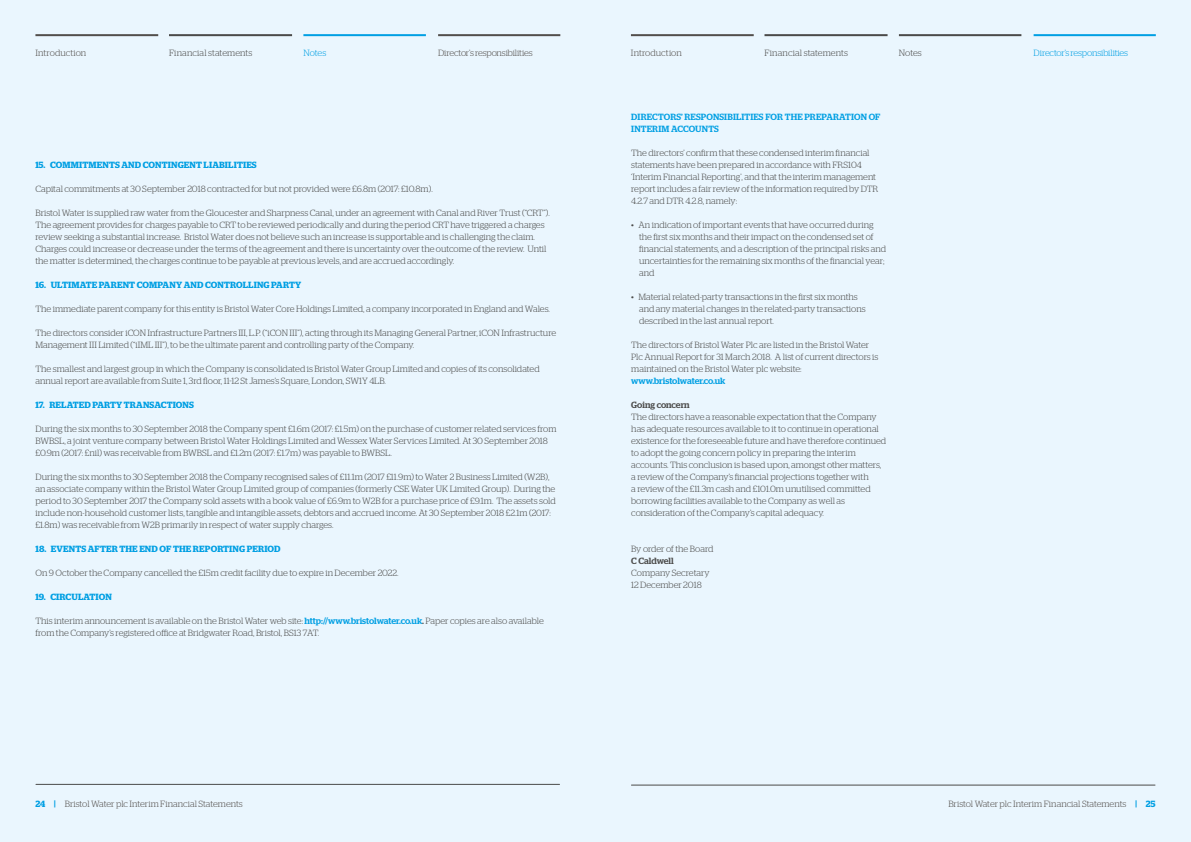
<style>
.page{position:relative;width:1191px;height:842px;background:#eaf6fe}
.page>*{position:absolute;margin:0;border:0;box-sizing:border-box;transform-origin:0 0}
.t1{font:300 9px/12px "Stag";color:#4a4a49}
.t2{font:600 9px "Stag";letter-spacing:.005em;color:#009fe3}
.t3{font:300 9px "Stag";letter-spacing:-.005em;color:#524e4b}
.t4{font:500 9px/12px "Stag";letter-spacing:.01em;color:#009fe3}
.t5{font:300 9px "Stag";letter-spacing:-.015em;color:#009fe3}
.t6{font:500 9px "Stag";color:#4a4a49}
.s1{font-weight:500;color:#009fe3}
.s2{font-weight:500}
.s3{font-weight:600;color:#009fe3}
</style>
<div class="page">
<hr style="left:631px;top:784px;width:524px;height:1px;background:#4a4a49">
<hr style="left:36px;top:784px;width:523px;height:1px;background:#4a4a49">
<hr style="left:631px;top:34px;width:122px;height:2px;background:#524e4b">
<hr style="left:764px;top:34px;width:123px;height:2px;background:#4a4a49">
<hr style="left:899px;top:34px;width:122px;height:2px;background:#4a4a49">
<hr style="left:1033px;top:34px;width:122px;height:2px;background:#009fe3">
<hr style="left:35px;top:34px;width:123px;height:2px;background:#524e4b">
<hr style="left:169px;top:34px;width:123px;height:2px;background:#4a4a49">
<hr style="left:303px;top:34px;width:123px;height:2px;background:#009fe3">
<hr style="left:438px;top:34px;width:122px;height:2px;background:#524e4b">
<p class="t3" style="left:35px;top:48px;width:52px">Introduction</p>
<p class="t1" style="left:169px;top:47px;width:85px">Financial statements</p>
<p class="t5" style="left:303px;top:48px;width:24px">Notes</p>
<p class="t3" style="left:438px;top:48px;width:96px">Director’s responsibilities</p>
<p class="t3" style="left:631px;top:48px;width:52px">Introduction</p>
<p class="t1" style="left:764px;top:47px;width:85px">Financial statements</p>
<p class="t1" style="left:899px;top:47px;width:24px">Notes</p>
<p class="t5" style="left:1033px;top:48px;width:96px">Director’s responsibilities</p>
<p class="t2" style="left:35px;top:160px;width:28px">15. COMMITMENTS</p>
<p class="t2" style="left:121px;top:160px;width:8px">AND</p>
<p class="t2" style="left:143px;top:160px;width:7px">CONTINGENT</p>
<p class="t2" style="left:204px;top:160px;width:6px">LIABILITIES</p>
<p class="t1" style="left:35px;top:183px;width:399px">Capital commitments at 30 September 2018 contracted for but not provided were £6.8m (2017: £10.8m).</p>
<p class="t1" style="left:35px;top:207px;width:516px">Bristol Water is supplied raw water from the Gloucester and Sharpness Canal, under an agreement with Canal and River Trust (“CRT”).<br>The agreement provides for charges payable to CRT to be reviewed periodically and during the period CRT have triggered a charges review seeking a substantial increase. Bristol Water does not believe such an increase is supportable and is challenging the claim.<br>Charges could increase or decrease under the terms of the agreement and there is uncertainty over the outcome of the review. Until the matter is determined, the charges continue to be payable at previous levels, and are accrued accordingly.</p>
<p class="t2" style="left:35px;top:280px;width:18px">16. ULTIMATE</p>
<p class="t2" style="left:99px;top:280px;width:8px">PARENT</p>
<p class="t2" style="left:137px;top:280px;width:8px">COMPAN</p>
<p class="t2" style="left:176px;top:280px;width:16px">Y AND</p>
<p class="t2" style="left:205px;top:280px;width:7px">CONTROLLING</p>
<p class="t2" style="left:271px;top:280px;width:7px">PART</p>
<p class="t2" style="left:295px;top:280px;width:8px">Y</p>
<p class="t1" style="left:35px;top:303px;width:516px">The immediate parent company for this entity is Bristol Water Core Holdings Limited, a company incorporated in England and Wales.</p>
<p class="t1" style="left:35px;top:327px;width:522px">The directors consider iCON Infrastructure Partners III, L.P. (“iCON III”), acting through its Managing General Partner, iCON Infrastructure<br>Management III Limited (“iIML III”), to be the ultimate parent and controlling party of the Company.</p>
<p class="t1" style="left:35px;top:363px;width:506px">The smallest and largest group in which the Company is consolidated is Bristol Water Group Limited and copies of its consolidated annual report are available from Suite 1, 3rd floor, 11-12 St James’s Square, London, SW1Y 4LB.</p>
<p class="t2" style="left:35px;top:400px;width:28px">17. RELATED</p>
<p class="t2" style="left:92px;top:400px;width:7px">PART</p>
<p class="t2" style="left:116px;top:400px;width:15px">Y TRANSACTIONS</p>
<p class="t1" style="left:35px;top:423px;width:522px">During the six months to 30 September 2018 the Company spent £1.6m (2017: £1.5m) on the purchase of customer related services from<br>BWBSL, a joint venture company between Bristol Water Holdings Limited and Wessex Water Services Limited. At 30 September 2018 £0.9m (2017: £nil) was receivable from BWBSL and £1.2m (2017: £1.7m) was payable to BWBSL.</p>
<p class="t1" style="left:35px;top:471px;width:522px">During the six months to 30 September 2018 the Company recognised sales of £11.1m (2017 £11.9m) to Water 2 Business Limited (W2B), an associate company within the Bristol Water Group Limited group of companies (formerly CSE Water UK Limited Group). During the period to 30 September 2017 the Company sold assets with a book value of £6.9m to W2B for a purchase price of £9.1m. The assets sold include non-household customer lists, tangible and intangible assets, debtors and accrued income. At 30 September 2018 £2.1m (2017: £1.8m) was receivable from W2B primarily in respect of water supply charges.</p>
<p class="t2" style="left:35px;top:544px;width:28px">18. EVENTS</p>
<p class="t2" style="left:88px;top:544px;width:7px">AFTER</p>
<p class="t2" style="left:119px;top:544px;width:8px">THE</p>
<p class="t2" style="left:139px;top:544px;width:8px">END</p>
<p class="t2" style="left:159px;top:544px;width:21px">OF THE</p>
<p class="t2" style="left:193px;top:544px;width:7px">REPORTING</p>
<p class="t2" style="left:247px;top:544px;width:7px">PERIOD</p>
<p class="t1" style="left:35px;top:567px;width:364px">On 9 October the Company cancelled the £15m credit facility due to expire in December 2022.</p>
<p class="t2" style="left:35px;top:592px;width:50px">19. CIRCULATION</p>
<p class="t1" style="left:35px;top:615px;width:510px">This interim announcement is available on the Bristol Water web site: <span class="s1">http://www.bristolwater.co.uk</span><span class="s2">.</span> Paper copies are also available from the Company’s registered office at Bridgwater Road, Bristol, BS13 7AT.</p>
<p class="t4" style="left:631px;top:111px;width:251px">DIRECTORS’ RESPONSIBILITIES FOR THE PREPARATION OF<br>INTERIM ACCOUNTS</p>
<p class="t1" style="left:631px;top:147px;width:249px">The directors’ confirm that these condensed interim financial statements have been prepared in accordance with FRS104 ‘Interim Financial Reporting’, and that the interim management report includes a fair review of the information required by DTR 4.2.7 and DTR 4.2.8, namely:</p>
<p class="t1" style="left:639px;top:219px;width:249px;text-indent:-8px">• An indication of important events that have occurred during the first six months and their impact on the condensed set of financial statements, and a description of the principal risks and uncertainties for the remaining six months of the financial year; and</p>
<p class="t1" style="left:639px;top:291px;width:228px;text-indent:-8px">• Material related-party transactions in the first six months and any material changes in the related-party transactions described in the last annual report.</p>
<p class="t1" style="left:631px;top:339px;width:249px">The directors of Bristol Water Plc are listed in the Bristol Water<br>Plc Annual Report for 31 March 2018. A list of current directors is maintained on the Bristol Water plc website:</p>
<p class="t4" style="left:631px;top:375px;width:96px">www.bristolwater.co.uk</p>
<p class="t6" style="left:631px;top:400px;width:60px">Going concern</p>
<p class="t1" style="left:631px;top:411px;width:256px">The directors have a reasonable expectation that the Company has adequate resources available to it to continue in operational existence for the foreseeable future and have therefore continued to adopt the going concern policy in preparing the interim accounts. This conclusion is based upon, amongst other matters, a review of the Company’s financial projections together with<br>a review of the £11.3m cash and £101.0m unutilised committed borrowing facilities available to the Company as well as consideration of the Company’s capital adequacy.</p>
<p class="t1" style="left:631px;top:543px;width:84px">By order of the Board</p>
<p class="t6" style="left:631px;top:555px;width:44px">C Caldwell</p>
<p class="t1" style="left:631px;top:567px;width:80px">Company Secretary<br>12 December 2018</p>
<p class="t3" style="left:35px;top:798px;width:209px"><span class="s3">24 |</span> Bristol Water plc Interim Financial Statements</p>
<p class="t3" style="left:948px;top:798px;width:209px">Bristol Water plc Interim Financial Statements <span class="s3">| 25</span></p>
</div>
